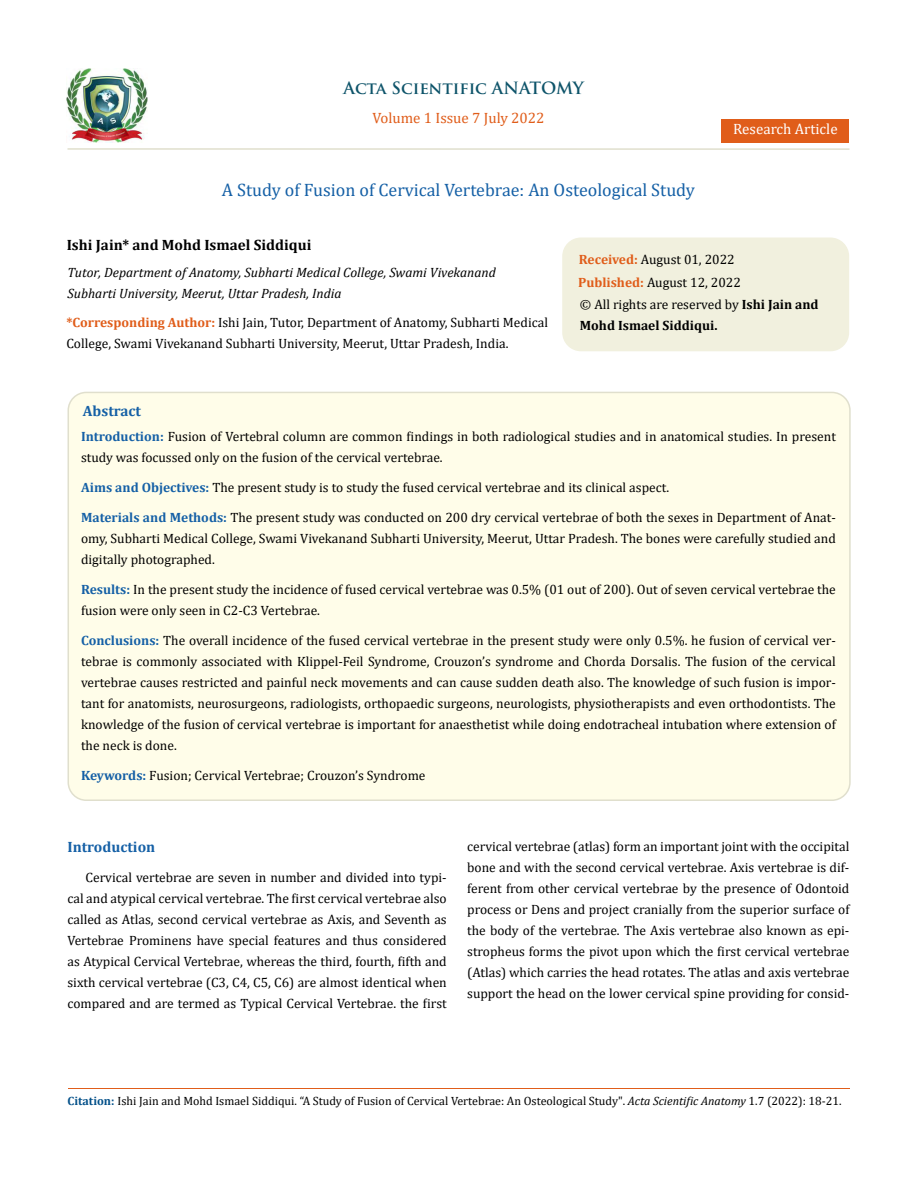
<style>
.page{position:relative;width:917px;height:1188px;background:#fff}
.page>*{position:absolute;margin:0;border:0;box-sizing:border-box;transform-origin:0 0}
.t1{font:18px "Cambria";color:#1560a6}
.t2{font:700 16.5px "Trajan Pro";color:#0e546a}
.t3{font:700 15px "Cambria";color:#000}
.t4{font:15px "Cambria";color:#e05d1a}
.t5{font:700 15px "Cambria";color:#1560a6}
.t6{font:15px "Cambria";color:#fff}
.t7{font:13.5px/21px "Cambria";color:#000}
.t8{font:italic 13.5px/21px "Cambria";color:#000}
.t9{font:700 13.5px/21px "Cambria";color:#000}
.t10{font:12px "Cambria";color:#000}
.s1{font-weight:700;color:#e05d1a}
.s2{font-weight:400}
.s3{font-weight:700;color:#1560a6}
.s4{font-weight:700;color:#035089}
.s5{font-style:italic}
</style>
<div class="page">
<img style="left:67px;top:68px;width:80px;height:74px">
<div style="left:721px;top:119px;width:128px;height:23px;background:#e05d1a"></div>
<div style="left:563px;top:238px;width:285px;height:113px;background:#f1f0de;border-radius:18px"></div>
<div style="left:562px;top:238px;width:287px;height:113px;border:2px solid #f1f0de;border-radius:18px"></div>
<div style="left:68px;top:392px;width:781px;height:408px;background:#fffde9;border-radius:18px"></div>
<div style="left:67px;top:392px;width:783px;height:409px;border:2px solid #e0dfcd;border-radius:18px"></div>
<hr style="left:68px;top:1088px;width:781px;height:1px;background:#e05d1a">
<hr style="left:67px;top:148px;width:782px;height:2px;background:#e0dfcd">
<p class="t2" style="left:343px;top:77px;width:242px">Acta Scientific ANATOMY</p>
<p class="t4" style="left:372px;top:109px;width:174px">Volume 1 Issue 7 July 2022</p>
<p class="t6" style="left:733px;top:120px;width:106px">Research Article</p>
<h1 class="t1" style="left:222px;top:180px;width:474px">A Study of Fusion of Cervical Vertebrae: An Osteological Study</h1>
<p class="t3" style="left:67px;top:234px;width:246px">Ishi Jain* and Mohd Ismael Siddiqui</p>
<p class="t8" style="left:67px;top:261px;width:430px">Tutor, Department of Anatomy, Subharti Medical College, Swami Vivekanand<br>Subharti University, Meerut, Uttar Pradesh, India</p>
<p class="t7" style="left:66px;top:311px;width:483px"><span class="s1">*Corresponding Author:</span> Ishi Jain, Tutor, Department of Anatomy, Subharti Medical<br>College, Swami Vivekanand Subharti University, Meerut, Uttar Pradesh, India.</p>
<p class="t7" style="left:578px;top:248px;width:164px;line-height:23px"><span class="s1">Received:</span> August 01, 2022<br><span class="s1">Published:</span> August 12, 2022</p>
<p class="t9" style="left:580px;top:293px;width:240px"><span class="s2">© All rights are reserved by</span> Ishi Jain and<br>Mohd Ismael Siddiqui.</p>
<p class="t5" style="left:83px;top:400px;width:60px">Abstract</p>
<p class="t7" style="left:81px;top:426px;width:756px"><span class="s3">Introduction:</span> Fusion of Vertebral column are common findings in both radiological studies and in anatomical studies. In present study was focussed only on the fusion of the cervical vertebrae.</p>
<p class="t7" style="left:81px;top:477px;width:589px"><span class="s3">Aims and Objectives:</span> The present study is to study the fused cervical vertebrae and its clinical aspect.</p>
<p class="t7" style="left:81px;top:507px;width:756px;text-align:justify"><span class="s3">Materials and Methods:</span> The present study was conducted on 200 dry cervical vertebrae of both the sexes in Department of Anat&shy;omy, Subharti Medical College, Swami Vivekanand Subharti University, Meerut, Uttar Pradesh. The bones were carefully studied and digitally photographed.</p>
<p class="t7" style="left:81px;top:579px;width:756px"><span class="s3">Results:</span> In the present study the incidence of fused cervical vertebrae was 0.5% (01 out of 200). Out of seven cervical vertebrae the fusion were only seen in C2-C3 Vertebrae.</p>
<p class="t7" style="left:81px;top:630px;width:756px;text-align:justify"><span class="s3">Conclusions:</span> The overall incidence of the fused cervical vertebrae in the present study were only 0.5%. he fusion of cervical ver&shy;tebrae is commonly associated with Klippel-Feil Syndrome, Crouzon’s syndrome and Chorda Dorsalis. The fusion of the cervical vertebrae causes restricted and painful neck movements and can cause sudden death also. The knowledge of such fusion is impor&shy;tant for anatomists, neurosurgeons, radiologists, orthopaedic surgeons, neurologists, physiotherapists and even orthodontists. The knowledge of the fusion of cervical vertebrae is important for anaesthetist while doing endotracheal intubation where extension of the neck is done.</p>
<p class="t7" style="left:81px;top:765px;width:346px"><span class="s3">Keywords:</span> Fusion; Cervical Vertebrae; Crouzon’s Syndrome</p>
<p class="t5" style="left:67px;top:837px;width:89px">Introduction</p>
<p class="t7" style="left:67px;top:867px;width:381px;text-align:justify;text-indent:18px">Cervical vertebrae are seven in number and divided into typi&shy;cal and atypical cervical vertebrae. The first cervical vertebrae also called as Atlas, second cervical vertebrae as Axis, and Seventh as Vertebrae Prominens have special features and thus considered as Atypical Cervical Vertebrae, whereas the third, fourth, fifth and sixth cervical vertebrae (C3, C4, C5, C6) are almost identical when compared and are termed as Typical Cervical Vertebrae. the first</p>
<p class="t7" style="left:467px;top:836px;width:384px;text-align:justify">cervical vertebrae (atlas) form an important joint with the occipital bone and with the second cervical vertebrae. Axis vertebrae is dif&shy;ferent from other cervical vertebrae by the presence of Odontoid process or Dens and project cranially from the superior surface of the body of the vertebrae. The Axis vertebrae also known as epi&shy;stropheus forms the pivot upon which the first cervical vertebrae (Atlas) which carries the head rotates. The atlas and axis vertebrae support the head on the lower cervical spine providing for consid-</p>
<p class="t10" style="left:68px;top:1094px;width:775px"><span class="s4">Citation:</span> Ishi Jain and Mohd Ismael Siddiqui. “A Study of Fusion of Cervical Vertebrae: An Osteological Study". <span class="s5">Acta Scientific Anatomy</span> 1.7 (2022): 18-21.</p>
</div>
